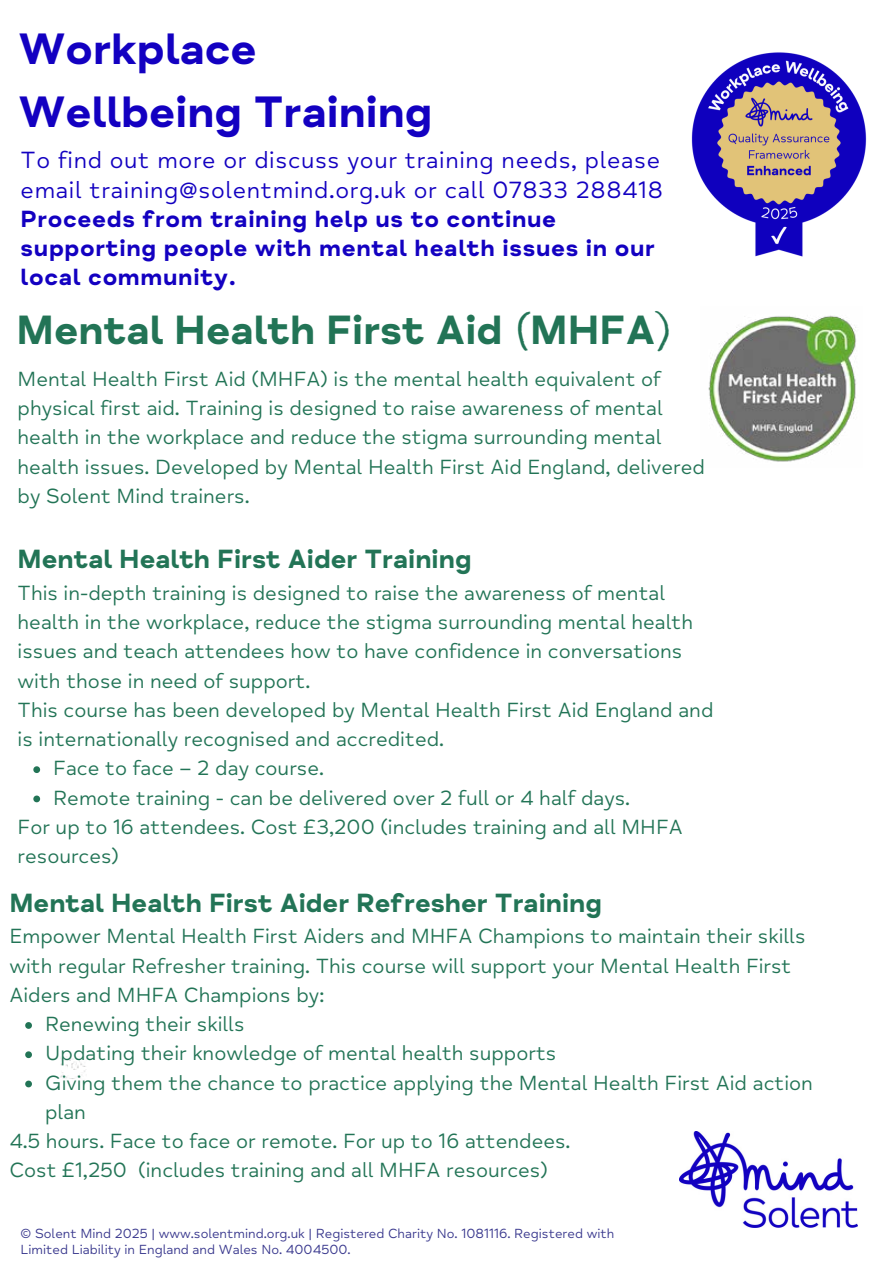
<style>
.page{position:relative;width:894px;height:1264px;background:#fff}
.page>*{position:absolute;margin:0;border:0;box-sizing:border-box;transform-origin:0 0}
.t1{font:45px/63px "Mind Meridian Display";color:#1300c1}
.t2{font:41.85px "Mind Meridian Display";color:#227456}
.t3{font:27px "Mind Meridian Display";color:#227456}
.t4{font:24px/29.2px "Mind Meridian";letter-spacing:.025em;color:#1300c1}
.t5{font:21px/29.2px "Mind Meridian";color:#227456}
.t6{font:13.5px/15.8px "Mind Meridian";color:#38378d}
.s1{font-family:"Mind Meridian Display"}
</style>
<div class="page">
<img style="left:61px;top:1058px;width:25px;height:21px">
<img style="left:708px;top:315px;width:148px;height:147px">
<svg style="left:25px;top:1022px;width:7px;height:6px"></svg>
<svg style="left:25px;top:1051px;width:7px;height:7px"></svg>
<svg style="left:25px;top:1080px;width:7px;height:7px"></svg>
<img style="left:679px;top:1131px;width:178px;height:96px">
<img style="left:691px;top:52px;width:176px;height:205px">
<svg style="left:33px;top:766px;width:7px;height:7px"></svg>
<svg style="left:33px;top:795px;width:7px;height:7px"></svg>
<h3 class="t1" style="left:18px;top:18px;width:415px">Workplace<br>Wellbeing Training</h3>
<p class="t4" style="left:21px;top:146px;width:643px">To find out more or discuss your training needs, please email training@solentmind.org.uk or call 07833 288418<br><span class="s1">Proceeds from training help us to continue supporting people with mental health issues in our local community.</span></p>
<p class="t2" style="left:16px;top:304px;width:657px">Mental Health First Aid (MHFA)</p>
<p class="t5" style="left:18px;top:364px;width:688px">Mental Health First Aid (MHFA) is the mental health equivalent of physical first aid. Training is designed to raise awareness of mental health in the workplace and reduce the stigma surrounding mental health issues. Developed by Mental Health First Aid England, delivered by Solent Mind trainers.</p>
<h3 class="t3" style="left:18px;top:543px;width:455px">Mental Health First Aider Training</h3>
<h3 class="t5" style="left:18px;top:578px;width:697px">This in-depth training is designed to raise the awareness of mental health in the workplace, reduce the stigma surrounding mental health issues and teach attendees how to have confidence in conversations with those in need of support.<br>This course has been developed by Mental Health First Aid England and is internationally recognised and accredited.</h3>
<h3 class="t5" style="left:53px;top:754px;width:272px">Face to face – 2 day course.</h3>
<p class="t5" style="left:53px;top:783px;width:578px">Remote training - can be delivered over 2 full or 4 half days.</p>
<p class="t5" style="left:18px;top:812px;width:666px">For up to 16 attendees. Cost £3,200 (includes training and all MHFA resources)</p>
<p class="t3" style="left:9px;top:886px;width:594px">Mental Health First Aider Refresher Training</p>
<p class="t5" style="left:9px;top:922px;width:797px">Empower Mental Health First Aiders and MHFA Champions to maintain their skills with regular Refresher training. This course will support your Mental Health First<br>Aiders and MHFA Champions by:</p>
<h2 class="t5" style="left:45px;top:1009px;width:201px">Renewing their skills</h2>
<h1 class="t5" style="left:45px;top:1039px;width:512px">Updating their knowledge of mental health supports</h1>
<p class="t5" style="left:45px;top:1068px;width:769px">Giving them the chance to practice applying the Mental Health First Aid action plan</p>
<h3 class="t5" style="left:9px;top:1126px;width:562px">4.5 hours. Face to face or remote. For up to 16 attendees.<br>Cost £1,250 (includes training and all MHFA resources)</h3>
<h3 class="t6" style="left:21px;top:1226px;width:595px">© Solent Mind 2025 | www.solentmind.org.uk | Registered Charity No. 1081116. Registered with<br>Limited Liability in England and Wales No. 4004500.</h3>
</div>
